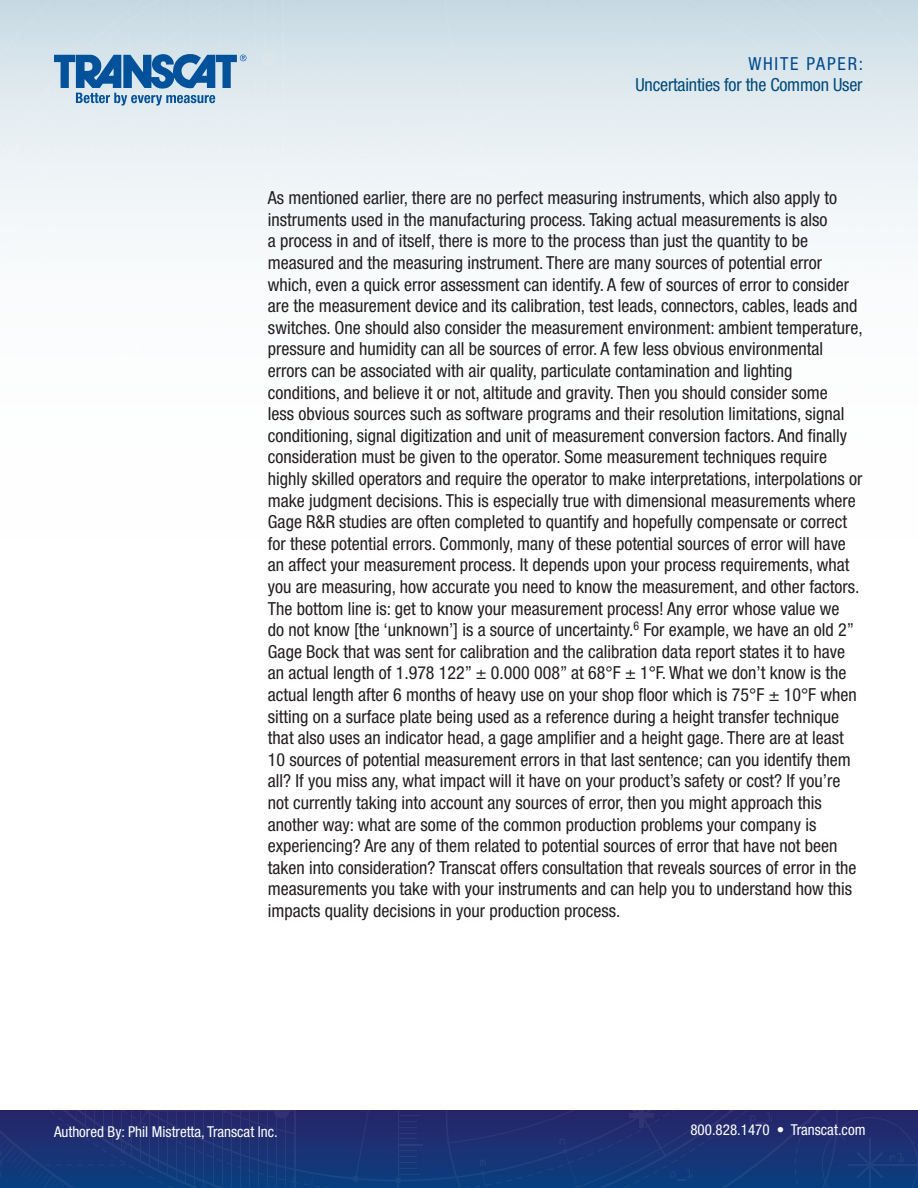
<style>
.page{position:relative;width:918px;height:1188px;background:#fff}
.page>*{position:absolute;margin:0;border:0;box-sizing:border-box;transform-origin:0 0}
.t1{font:condensed 18px/21.6px "Helvetica Neue";color:#231f20}
.t2{font:condensed 18px "Helvetica Neue";letter-spacing:-.01em;color:#004978}
.t3{font:condensed 18px "Helvetica Neue";letter-spacing:.1em;color:#004a8d}
.t4{font:condensed 15px "Helvetica Neue";color:#fff}
</style>
<div class="page">
<svg style="left:0;top:0;width:918px;height:234px"></svg>
<svg style="left:0;top:1110px;width:918px;height:78px;background:#1a3274"></svg>
<p class="t3" style="left:748px;top:53px;width:116px">WHITE PAPER:</p>
<p class="t2" style="left:635px;top:75px;width:229px">Uncertainties for the Common User</p>
<p class="t1" style="left:268px;top:187px;width:596px">As mentioned earlier, there are no perfect measuring instruments, which also apply to instruments used in the manufacturing process. Taking actual measurements is also<br>a process in and of itself, there is more to the process than just the quantity to be measured and the measuring instrument. There are many sources of potential error which, even a quick error assessment can identify. A few of sources of error to consider are the measurement device and its calibration, test leads, connectors, cables, leads and switches. One should also consider the measurement environment: ambient temperature, pressure and humidity can all be sources of error. A few less obvious environmental errors can be associated with air quality, particulate contamination and lighting conditions, and believe it or not, altitude and gravity. Then you should consider some<br>less obvious sources such as software programs and their resolution limitations, signal conditioning, signal digitization and unit of measurement conversion factors. And finally consideration must be given to the operator. Some measurement techniques require highly skilled operators and require the operator to make interpretations, interpolations or make judgment decisions. This is especially true with dimensional measurements where Gage R&amp;R studies are often completed to quantify and hopefully compensate or correct for these potential errors. Commonly, many of these potential sources of error will have an affect your measurement process. It depends upon your process requirements, what you are measuring, how accurate you need to know the measurement, and other factors.<br>The bottom line is: get to know your measurement process! Any error whose value we<br>do not know [the ‘unknown’] is a source of uncertainty.<sup>6</sup> For example, we have an old 2” Gage Bock that was sent for calibration and the calibration data report states it to have an actual length of 1.978 122” ± 0.000 008” at 68°F ± 1°F. What we don’t know is the actual length after 6 months of heavy use on your shop floor which is 75°F ± 10°F when sitting on a surface plate being used as a reference during a height transfer technique that also uses an indicator head, a gage amplifier and a height gage. There are at least 10 sources of potential measurement errors in that last sentence; can you identify them all? If you miss any, what impact will it have on your product’s safety or cost? If you’re not currently taking into account any sources of error, then you might approach this another way: what are some of the common production problems your company is experiencing? Are any of them related to potential sources of error that have not been taken into consideration? Transcat offers consultation that reveals sources of error in the measurements you take with your instruments and can help you to understand how this impacts quality decisions in your production process.</p>
<p class="t4" style="left:54px;top:1123px;width:225px">Authored By: Phil Mistretta, Transcat Inc.</p>
<p class="t4" style="left:690px;top:1121px;width:177px">800.828.1470 • Transcat.com</p>
</div>
